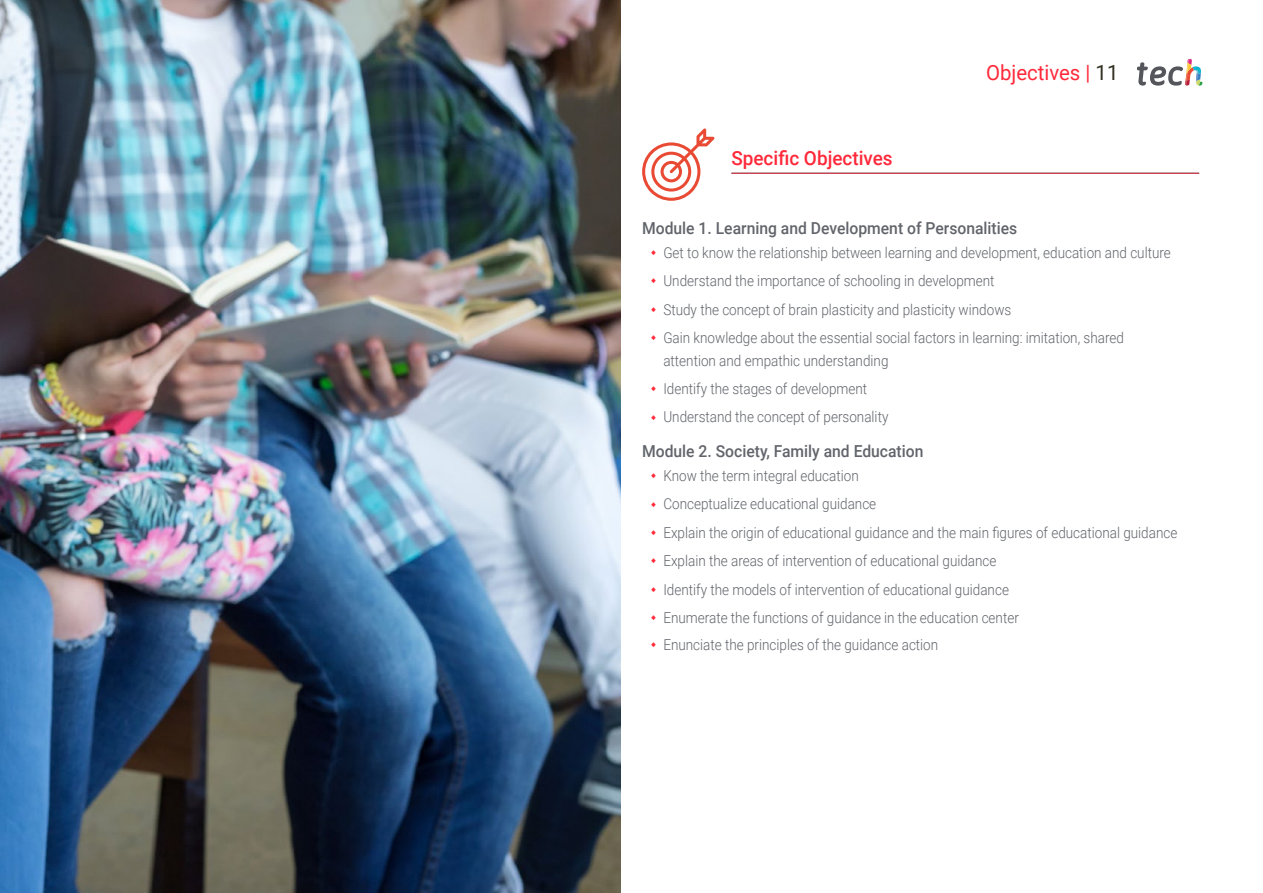
<style>
.page{position:relative;width:1263px;height:893px;background:#fff}
.page>*{position:absolute;margin:0;border:0;box-sizing:border-box;transform-origin:0 0}
.t1{font:21px "Roboto";color:#ff293a}
.t2{font:500 19.5px "Roboto";color:#ff293a}
.t3{font:500 16.5px "Roboto";color:#61646a;scale:.95 1}
.t4{font:300 15px/28.5px "Roboto";color:#61646a;scale:.9 1}
.s1{color:#312e20}
</style>
<div class="page">
<svg style="left:642px;top:128px;width:72px;height:73px"></svg>
<hr style="left:731px;top:173px;width:468px;height:1px;background:#ff293a">
<img style="left:0;top:0;width:621px;height:893px">
<svg style="left:1137px;top:59px;width:65px;height:27px"></svg>
<h2 class="t2" style="left:731px;top:144px;width:163px">Specific Objectives</h2>
<h1 class="t1" style="left:986px;top:57px;width:134px">Objectives | <span class="s1">11</span></h1>
<p class="t3" style="left:642px;top:216px;width:396px">Module 1. Learning and Development of Personalities</p>
<p class="t4" style="left:663px;top:238px;width:565px">Get to know the relationship between learning and development, education and culture Understand the importance of schooling in development<br>Study the concept of brain plasticity and plasticity windows<br>Gain knowledge about the essential social factors in learning: imitation, shared</p>
<p class="t4" style="left:663px;top:345px;width:252px">attention and empathic understanding<br>Identify the stages of development<br>Understand the concept of personality</p>
<p class="t3" style="left:642px;top:439px;width:298px">Module 2. Society, Family and Education</p>
<p class="t4" style="left:663px;top:461px;width:573px">Know the term integral education<br>Conceptualize educational guidance<br>Explain the origin of educational guidance and the main figures of educational guidance Explain the areas of intervention of educational guidance<br>Identify the models of intervention of educational guidance<br>Enumerate the functions of guidance in the education center</p>
<p class="t4" style="left:663px;top:630px;width:307px">Enunciate the principles of the guidance action</p>
</div>
